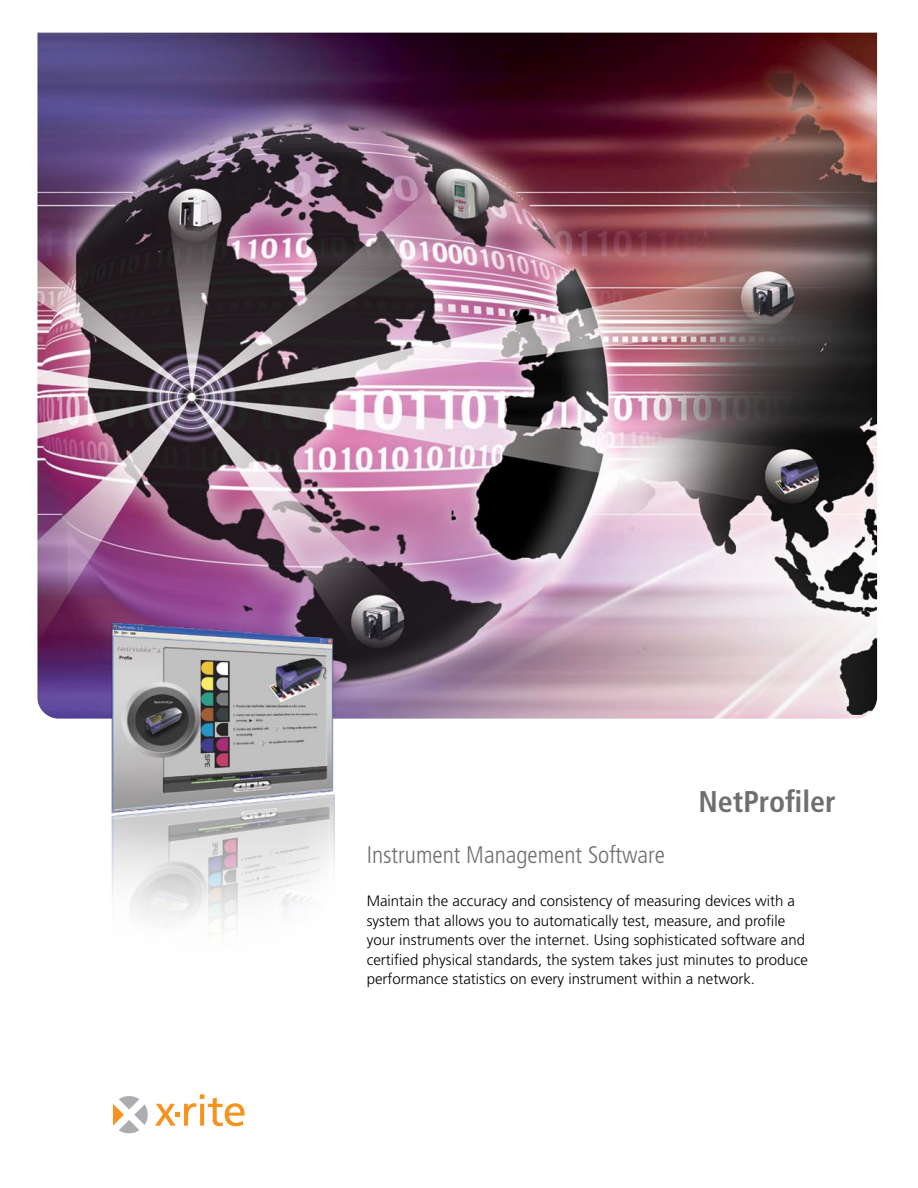
<style>
.page{position:relative;width:918px;height:1188px;background:#fff}
.page>*{position:absolute;margin:0;border:0;box-sizing:border-box;transform-origin:0 0}
.t1{font:700 condensed 30px "Frutiger";color:#6d6f71}
.t2{font:300 condensed 24px "Frutiger";color:#6d6f71}
.t3{font:300 15px/19.5px "Frutiger";color:#000}
</style>
<div class="page">
<svg style="left:155px;top:1094px;width:90px;height:32px"></svg>
<svg style="left:113px;top:1096px;width:35px;height:37px"></svg>
<img style="left:37px;top:32px;width:840px;height:687px">
<img style="left:78px;top:588px;width:283px;height:340px">
<h1 class="t1" style="left:698px;top:784px;width:139px">NetProfiler</h1>
<h2 class="t2" style="left:367px;top:841px;width:300px">Instrument Management Software</h2>
<p class="t3" style="left:367px;top:892px;width:443px">Maintain the accuracy and consistency of measuring devices with a system that allows you to automatically test, measure, and profile your instruments over the internet. Using sophisticated software and certified physical standards, the system takes just minutes to produce performance statistics on every instrument within a network.</p>
</div>
